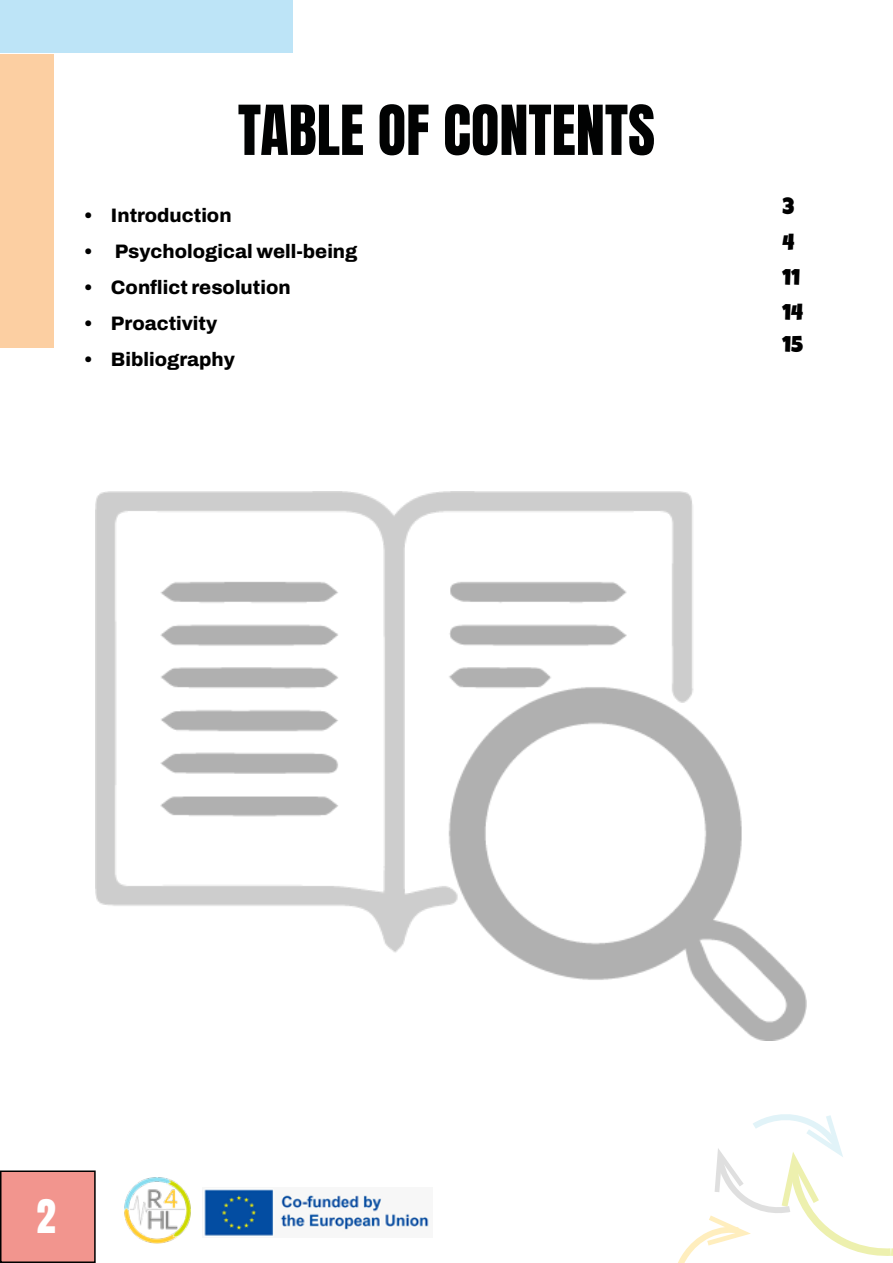
<style>
.page{position:relative;width:893px;height:1263px;background:#fff}
.page>*{position:absolute;margin:0;border:0;box-sizing:border-box;transform-origin:0 0}
.t1{font:58.5px "Anton";color:#010202}
.t2{font:39px "Anton";color:#fff}
.t3{font:22.5px/35.5px "Luckiest Guy";color:#000}
.t4{font:600 19.5px "Archivo";color:#000}
</style>
<div class="page">
<div style="left:1px;top:1171px;width:94px;height:91px;background:#f2958e"></div>
<div style="left:0;top:1170px;width:96px;height:93px;border:2px solid #000"></div>
<svg style="left:678px;top:1114px;width:215px;height:149px"></svg>
<div style="left:0;top:0;width:293px;height:53px;background:#bde4f7"></div>
<div style="left:0;top:54px;width:53px;height:294px;background:#fccfa2"></div>
<img style="left:124px;top:1177px;width:67px;height:67px">
<img style="left:204px;top:1189px;width:225px;height:47px">
<img style="left:96px;top:492px;width:710px;height:549px">
<h1 class="t1" style="left:238px;top:101px;width:419px">TABLE OF CONTENTS</h1>
<p class="t4" style="left:84px;top:200px;width:149px">• Introduction</p>
<p class="t4" style="left:84px;top:236px;width:275px">• Psychological well-being</p>
<p class="t4" style="left:84px;top:272px;width:208px">• Conflict resolution</p>
<p class="t4" style="left:84px;top:308px;width:135px">• Proactivity</p>
<p class="t4" style="left:84px;top:344px;width:152px">• Bibliography</p>
<p class="t3" style="left:782px;top:189px;width:22px">3<br>4<br>11<br>14</p>
<p class="t3" style="left:782px;top:327px;width:22px">15</p>
<h2 class="t2" style="left:36px;top:1197px;width:21px">2</h2>
</div>
